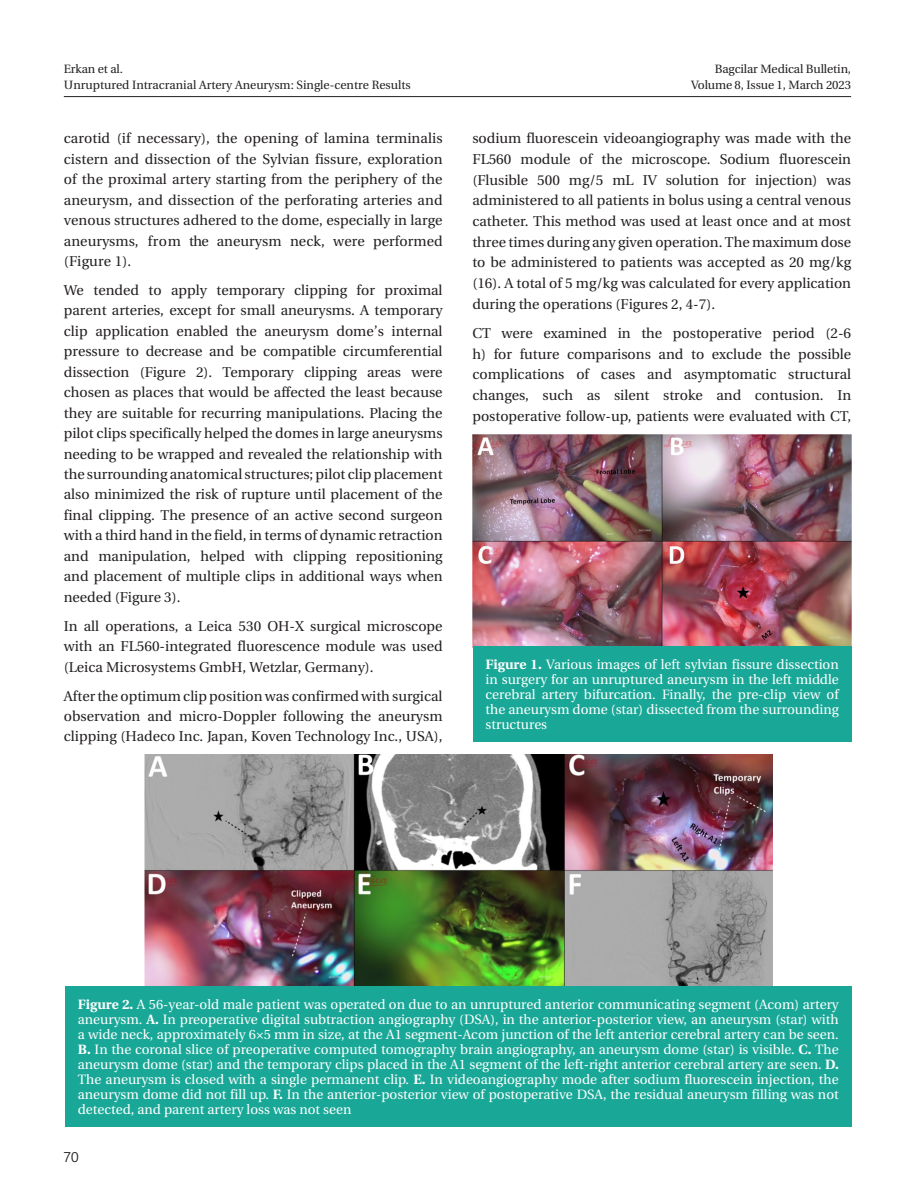
<style>
.page{position:relative;width:915px;height:1191px;background:#fff}
.page>*{position:absolute;margin:0;border:0;box-sizing:border-box;transform-origin:0 0}
.t1{font:300 15px "Acumin Pro";color:#231f20}
.YAZI{font:14.25px/20.4px "Utopia Medium Tr";color:#231f20;text-align:justify}
.RESİM-ALTI{font:13.5px/15px "Utopia Medium Tr";color:#fff;text-align:justify}
.t2{font:12px/16.5px "Utopia Medium Tr";color:#231f20}
.s1{font-family:"Utopia Bold Tr"}
</style>
<div class="page">
<hr style="left:64px;top:96px;width:786px;height:1px;background:#231f20">
<img style="left:472px;top:434px;width:379px;height:212px">
<div style="left:472px;top:646px;width:379px;height:96px;background:#19a897"></div>
<img style="left:144px;top:754px;width:627px;height:232px">
<div style="left:65px;top:986px;width:786px;height:141px;background:#19a897"></div>
<p class="t2" style="left:64px;top:60px;width:348px">Erkan et al.<br>Unruptured Intracranial Artery Aneurysm: Single-centre Results</p>
<p class="t2" style="left:690px;top:60px;width:162px;text-align:right">Bagcilar Medical Bulletin,<br>Volume 8, Issue 1, March 2023</p>
<p class="YAZI" style="left:64px;top:128px;width:380px">carotid (if necessary), the opening of lamina terminalis cistern and dissection of the Sylvian fissure, exploration of the proximal artery starting from the periphery of the aneurysm, and dissection of the perforating arteries and venous structures adhered to the dome, especially in large aneurysms, from the aneurysm neck, were performed (Figure 1).</p>
<p class="YAZI" style="left:64px;top:280px;width:380px">We tended to apply temporary clipping for proximal parent arteries, except for small aneurysms. A temporary clip application enabled the aneurysm dome’s internal pressure to decrease and be compatible circumferential dissection (Figure 2). Temporary clipping areas were chosen as places that would be affected the least because they are suitable for recurring manipulations. Placing the pilot clips specifically helped the domes in large aneurysms needing to be wrapped and revealed the relationship with the surrounding anatomical structures; pilot clip placement also minimized the risk of rupture until placement of the final clipping. The presence of an active second surgeon with a third hand in the field, in terms of dynamic retraction and manipulation, helped with clipping repositioning and placement of multiple clips in additional ways when needed (Figure 3).</p>
<p class="YAZI" style="left:64px;top:615px;width:380px">In all operations, a Leica 530 OH-X surgical microscope with an FL560-integrated fluorescence module was used (Leica Microsystems GmbH, Wetzlar, Germany).</p>
<p class="YAZI" style="left:64px;top:685px;width:380px">After the optimum clip position was confirmed with surgical observation and micro-Doppler following the aneurysm clipping (Hadeco Inc. Japan, Koven Technology Inc., USA),</p>
<p class="YAZI" style="left:472px;top:128px;width:380px">sodium fluorescein videoangiography was made with the FL560 module of the microscope. Sodium fluorescein (Flusible 500 mg/5 mL IV solution for injection) was administered to all patients in bolus using a central venous catheter. This method was used at least once and at most three times during any given operation. The maximum dose to be administered to patients was accepted as 20 mg/kg (16). A total of 5 mg/kg was calculated for every application during the operations (Figures 2, 4-7).</p>
<p class="YAZI" style="left:472px;top:323px;width:380px">CT were examined in the postoperative period (2-6 h) for future comparisons and to exclude the possible complications of cases and asymptomatic structural changes, such as silent stroke and contusion. In postoperative follow-up, patients were evaluated with CT,</p>
<p class="RESİM-ALTI" style="left:485px;top:657px;width:354px"><span class="s1">Figure 1.</span> Various images of left sylvian fissure dissection in surgery for an unruptured aneurysm in the left middle cerebral artery bifurcation. Finally, the pre-clip view of the aneurysm dome (star) dissected from the surrounding structures</p>
<p class="RESİM-ALTI" style="left:78px;top:997px;width:762px"><span class="s1">Figure 2.</span> A 56-year-old male patient was operated on due to an unruptured anterior communicating segment (Acom) artery aneurysm. <span class="s1">A.</span> In preoperative digital subtraction angiography (DSA), in the anterior-posterior view, an aneurysm (star) with a wide neck, approximately 6×5 mm in size, at the A1 segment-Acom junction of the left anterior cerebral artery can be seen.<br><span class="s1">B.</span> In the coronal slice of preoperative computed tomography brain angiography, an aneurysm dome (star) is visible. <span class="s1">C.</span> The aneurysm dome (star) and the temporary clips placed in the A1 segment of the left-right anterior cerebral artery are seen. <span class="s1">D.<br></span>The aneurysm is closed with a single permanent clip. <span class="s1">E.</span> In videoangiography mode after sodium fluorescein injection, the aneurysm dome did not fill up. <span class="s1">F.</span> In the anterior-posterior view of postoperative DSA, the residual aneurysm filling was not detected, and parent artery loss was not seen</p>
<p class="t1" style="left:64px;top:1146px;width:17px">70</p>
</div>
